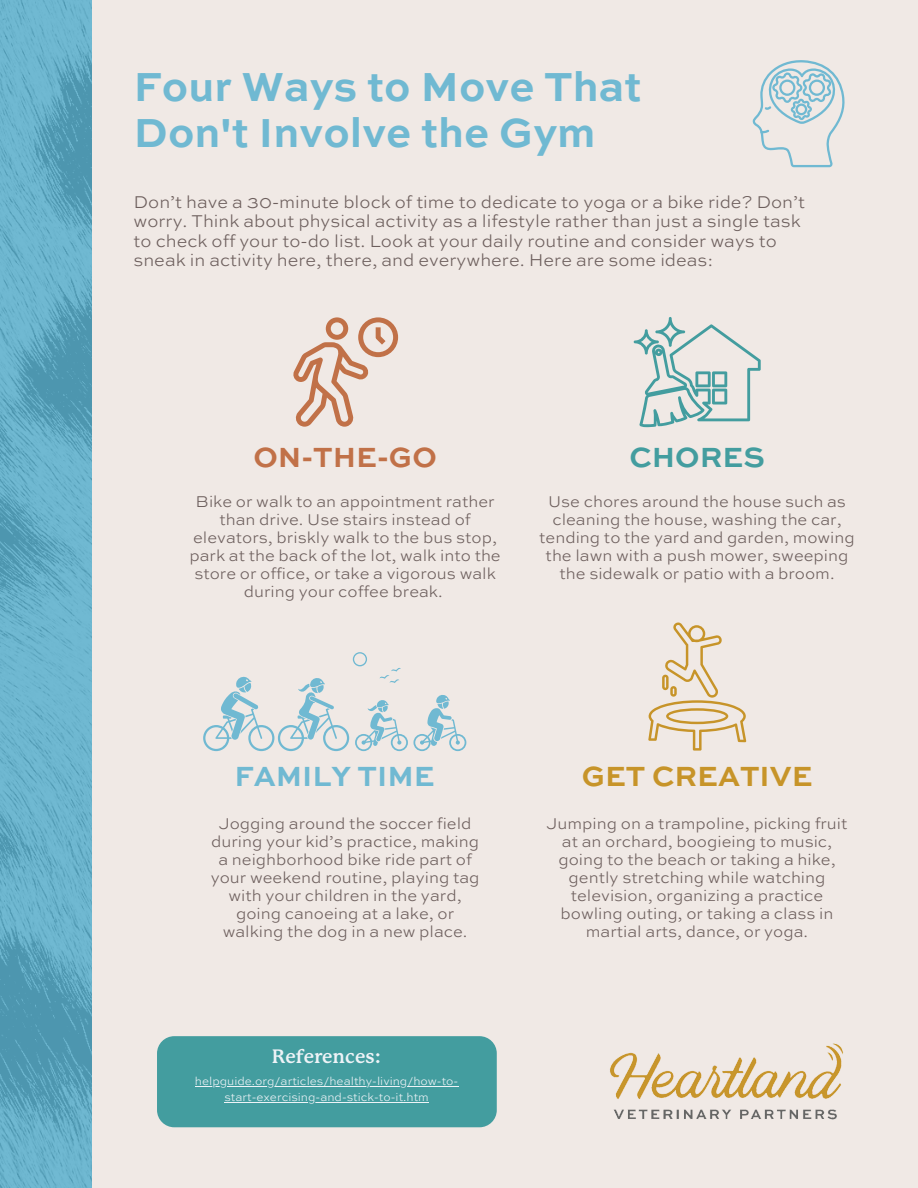
<style>
.page{position:relative;width:918px;height:1188px;background:#f0e9e5}
.page>*{position:absolute;margin:0;border:0;box-sizing:border-box;transform-origin:0 0}
.t1{font:700 42.75px/46.2px "Sweet Sans Pro";color:#70b9d2}
.t2{font:700 29.25px "Sweet Sans Pro";color:#c79429}
.t3{font:700 29.25px "Sweet Sans Pro";color:#70b9d2}
.t4{font:700 29.25px "Sweet Sans Pro";color:#c17148}
.t5{font:700 29.25px "Sweet Sans Pro";color:#439d9f}
.t6{font:700 19.05px "P22 Mackinac";color:#eef3f7}
.t7{font:300 18px/19.2px "Sweet Sans Pro";color:#6d5f5d}
.t8{font:300 16.5px/18px "Sweet Sans Pro";color:#6d5f5d;text-align:center}
.t9{font:300 11.85px/15.9px "Sweet Sans Pro";color:#eef3f7;text-align:center}
</style>
<div class="page">
<svg style="left:753px;top:60px;width:92px;height:107px"></svg>
<img style="left:610px;top:1043px;width:233px;height:77px">
<img style="left:0;top:0;width:92px;height:1188px">
<svg style="left:634px;top:317px;width:127px;height:110px"></svg>
<svg style="left:203px;top:676px;width:146px;height:75px"></svg>
<svg style="left:355px;top:695px;width:111px;height:56px"></svg>
<svg style="left:380px;top:668px;width:21px;height:15px"></svg>
<svg style="left:353px;top:652px;width:14px;height:14px"></svg>
<svg style="left:648px;top:622px;width:98px;height:129px"></svg>
<svg style="left:293px;top:317px;width:105px;height:110px"></svg>
<div style="left:157px;top:1036px;width:340px;height:91px;background:#439d9f;border-radius:17px"></div>
<hr style="left:195px;top:1086px;width:263px;height:1px;background:#eef3f7">
<hr style="left:224px;top:1102px;width:205px;height:1px;background:#eef3f7">
<p class="t1" style="left:134px;top:66px;width:510px">Four Ways to Move That<br>Don't Involve the Gym</p>
<p class="t7" style="left:134px;top:194px;width:673px">Don’t have a 30-minute block of time to dedicate to yoga or a bike ride? Don’t worry. Think about physical activity as a lifestyle rather than just a single task to check off your to-do list. Look at your daily routine and consider ways to sneak in activity here, there, and everywhere. Here are some ideas:</p>
<p class="t4" style="left:253px;top:445px;width:185px">ON-THE-GO</p>
<p class="t8" style="left:189px;top:493px;width:313px">Bike or walk to an appointment rather than drive. Use stairs instead of elevators, briskly walk to the bus stop, park at the back of the lot, walk into the store or office, or take a vigorous walk during your coffee break.</p>
<p class="t5" style="left:629px;top:445px;width:137px">CHORES</p>
<p class="t8" style="left:539px;top:493px;width:317px">Use chores around the house such as cleaning the house, washing the car, tending to the yard and garden, mowing the lawn with a push mower, sweeping the sidewalk or patio with a broom.</p>
<p class="t3" style="left:234px;top:764px;width:202px">FAMILY TIME</p>
<p class="t8" style="left:211px;top:815px;width:270px">Jogging around the soccer field during your kid’s practice, making a neighborhood bike ride part of your weekend routine, playing tag with your children in the yard, going canoeing at a lake, or walking the dog in a new place.</p>
<p class="t6" style="left:272px;top:1048px;width:111px">References:</p>
<p class="t9" style="left:195px;top:1074px;width:265px">helpguide.org/articles/healthy-living/how-to&shy;start-exercising-and-stick-to-it.htm</p>
<p class="t2" style="left:582px;top:764px;width:232px">GET CREATIVE</p>
<p class="t8" style="left:547px;top:816px;width:302px">Jumping on a trampoline, picking fruit at an orchard, boogieing to music, going to the beach or taking a hike, gently stretching while watching television, organizing a practice bowling outing, or taking a class in martial arts, dance, or yoga.</p>
</div>
